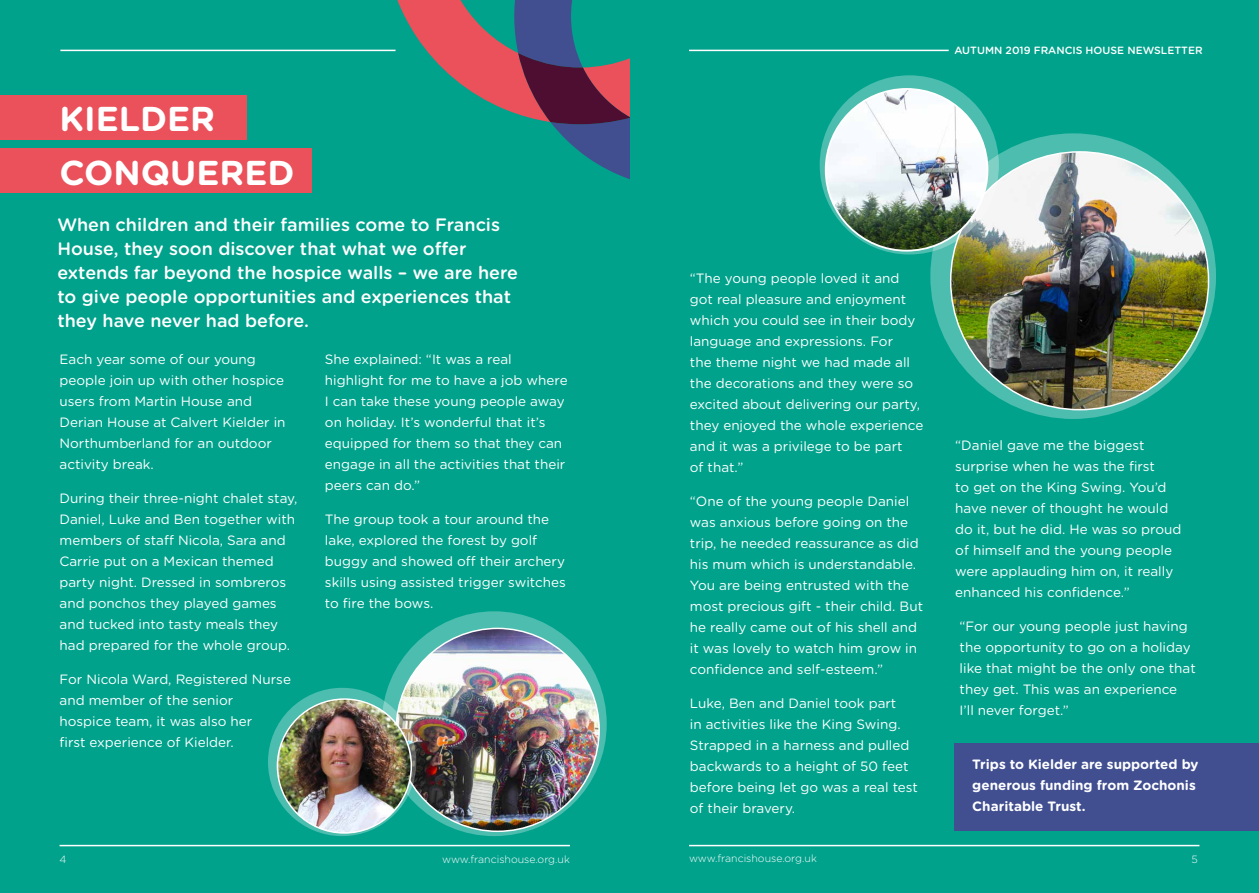
<style>
.page{position:relative;width:1259px;height:893px;background:#00a28c}
.page>*{position:absolute;margin:0;border:0;box-sizing:border-box;transform-origin:0 0}
.t1{font:700 34.5px/54px "Gotham Rounded";color:#fff}
.t2{font:500 18px/24px "Gotham Rounded";color:#fff}
.t3{font:13.5px/21px "Gotham Rounded";color:#fff}
.t4{font:700 13.5px/21px "Gotham Rounded";color:#fff}
.t5{font:300 10.5px "Gotham Rounded";color:#fff}
.t6{font:500 10.5px "Gotham Rounded";color:#fff}
</style>
<div class="page">
<hr style="left:60px;top:50px;width:335px;height:1px;background:#fff">
<div style="left:955px;top:743px;width:304px;height:87px;background:#414f91"></div>
<hr style="left:689px;top:845px;width:510px;height:1px;background:#fff">
<div style="left:0;top:149px;width:311px;height:44px;background:#ea515a"></div>
<div style="left:0;top:95px;width:247px;height:45px;background:#ea515a"></div>
<svg style="left:382px;top:611px;width:225px;height:225px;background:#55c0b2"></svg>
<img style="left:396px;top:628px;width:203px;height:203px;border-radius:101px">
<hr style="left:60px;top:845px;width:510px;height:1px;background:#fff">
<svg style="left:397px;top:0;width:232px;height:179px"></svg>
<hr style="left:689px;top:50px;width:259px;height:1px;background:#fff">
<svg style="left:930px;top:133px;width:286px;height:286px;background:#52bfb0"></svg>
<img style="left:950px;top:152px;width:258px;height:258px;border-radius:129px">
<svg style="left:268px;top:688px;width:148px;height:148px;background:#67bfb2"></svg>
<img style="left:277px;top:699px;width:134px;height:134px;border-radius:67px">
<svg style="left:819px;top:75px;width:180px;height:179px;background:#6ac6ba"></svg>
<img style="left:825px;top:89px;width:162px;height:162px;border-radius:81px">
<h1 class="t1" style="left:60px;top:91px;width:236px">KIELDER<br>CONQUERED</h1>
<h2 class="t2" style="left:57px;top:212px;width:462px">When children and their families come to Francis House, they soon discover that what we offer extends far beyond the hospice walls – we are here to give people opportunities and experiences that they have never had before.</h2>
<p class="t3" style="left:60px;top:348px;width:227px">Each year some of our young people join up with other hospice users from Martin House and<br>Derian House at Calvert Kielder in<br>Northumberland for an outdoor activity break.</p>
<p class="t3" style="left:60px;top:487px;width:239px">During their three-night chalet stay, Daniel, Luke and Ben together with members of staff Nicola, Sara and Carrie put on a Mexican themed party night. Dressed in sombreros and ponchos they played games and tucked into tasty meals they had prepared for the whole group.</p>
<p class="t3" style="left:60px;top:668px;width:233px">For Nicola Ward, Registered Nurse and member of the senior<br>hospice team, it was also her<br>first experience of Kielder.</p>
<p class="t3" style="left:325px;top:348px;width:244px">She explained: “It was a real highlight for me to have a job where<br>I can take these young people away on holiday. It’s wonderful that it’s equipped for them so that they can engage in all the activities that their peers can do.”</p>
<p class="t3" style="left:325px;top:508px;width:242px">The group took a tour around the lake, explored the forest by golf buggy and showed off their archery skills using assisted trigger switches to fire the bows.</p>
<p class="t5" style="left:60px;top:852px;width:8px">4</p>
<p class="t5" style="left:442px;top:852px;width:129px">www.francishouse.org.uk</p>
<p class="t6" style="left:954px;top:43px;width:250px">AUTUMN 2019 FRANCIS HOUSE NEWSLETTER</p>
<p class="t3" style="left:690px;top:267px;width:235px">“The young people loved it and got real pleasure and enjoyment which you could see in their body language and expressions. For<br>the theme night we had made all the decorations and they were so excited about delivering our party, they enjoyed the whole experience and it was a privilege to be part<br>of that.”</p>
<p class="t3" style="left:690px;top:490px;width:235px">“One of the young people Daniel was anxious before going on the trip, he needed reassurance as did his mum which is understandable.<br>You are being entrusted with the most precious gift - their child. But he really came out of his shell and it was lovely to watch him grow in confidence and self-esteem.”</p>
<p class="t3" style="left:690px;top:692px;width:230px">Luke, Ben and Daniel took part<br>in activities like the King Swing.<br>Strapped in a harness and pulled backwards to a height of 50 feet before being let go was a real test of their bravery.</p>
<p class="t5" style="left:689px;top:851px;width:129px">www.francishouse.org.uk</p>
<p class="t3" style="left:955px;top:434px;width:227px">“Daniel gave me the biggest surprise when he was the first<br>to get on the King Swing. You’d have never of thought he would do it, but he did. He was so proud of himself and the young people were applauding him on, it really enhanced his confidence.”</p>
<p class="t3" style="left:959px;top:615px;width:238px">“For our young people just having the opportunity to go on a holiday like that might be the only one that they get. This was an experience<br>I’ll never forget.”</p>
<p class="t4" style="left:972px;top:753px;width:228px">Trips to Kielder are supported by generous funding from Zochonis<br>Charitable Trust.</p>
<p class="t5" style="left:1191px;top:852px;width:8px">5</p>
</div>
